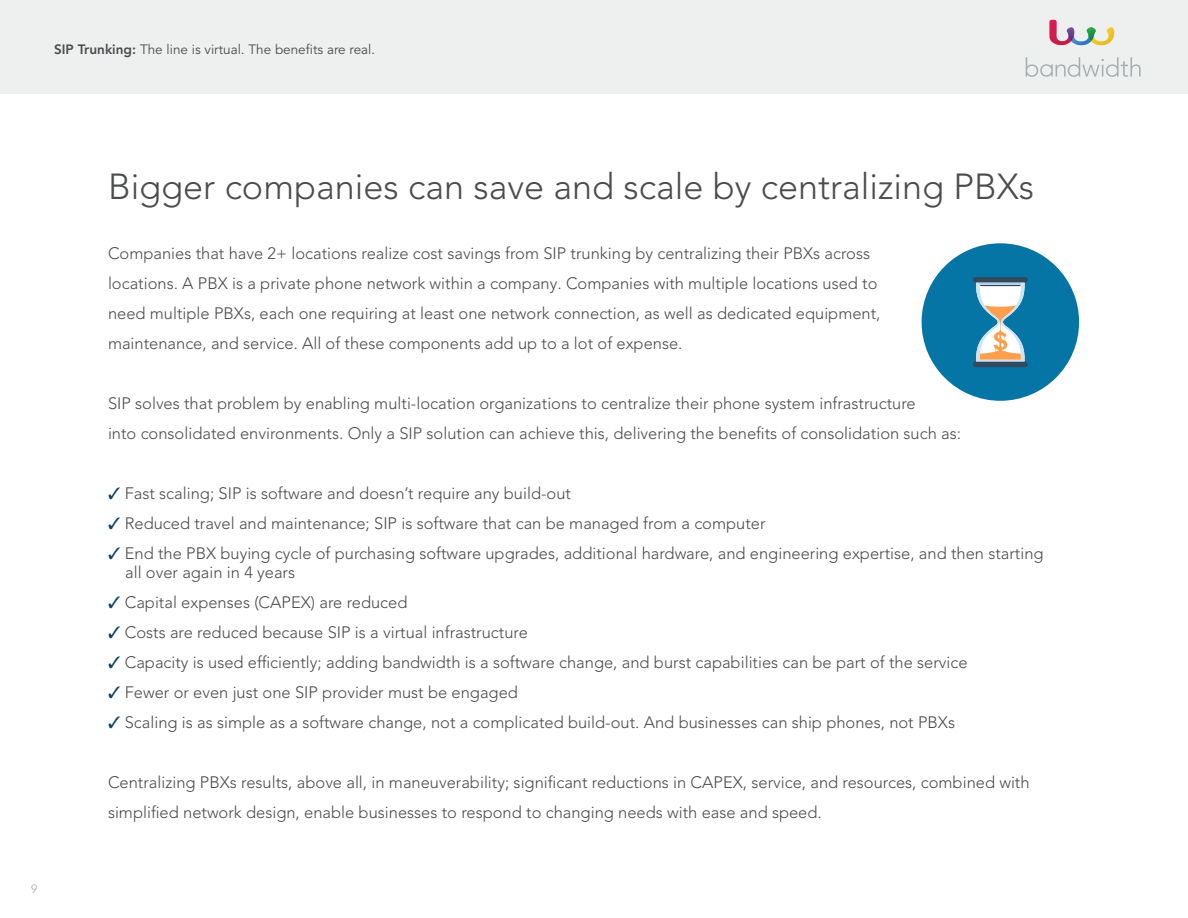
<style>
.page{position:relative;width:1188px;height:918px;background:#fff}
.page>*{position:absolute;margin:0;border:0;box-sizing:border-box;transform-origin:0 0}
.t1{font:300 36px "Avenir LT Pro";color:#4b4c4d}
.t2{font:300 16.5px/30px "Avenir LT Pro";color:#4b4c4d}
.t3{font:13.5px "Avenir LT Pro";color:#4b4c4d}
.t4{font:300 12px "Avenir LT Pro";color:#a8a9ad}
.s1{font-weight:800}
.s2{color:#0a4468}
</style>
<div class="page">
<div style="left:0;top:0;width:1188px;height:93px;background:#eeefef"></div>
<svg style="left:1049px;top:20px;width:66px;height:26px"></svg>
<svg style="left:1026px;top:57px;width:115px;height:20px"></svg>
<div style="left:922px;top:243px;width:157px;height:158px;background:#0575a6;border-radius:50%"></div>
<svg style="left:973px;top:277px;width:55px;height:90px"></svg>
<p class="t3" style="left:54px;top:42px;width:323px"><span class="s1">SIP Trunking:</span> The line is virtual. The benefits are real.</p>
<p class="t4" style="left:31px;top:881px;width:8px">9</p>
<p class="t1" style="left:108px;top:165px;width:928px">Bigger companies can save and scale by centralizing PBXs</p>
<p class="t2" style="left:108px;top:238px;width:774px">Companies that have 2+ locations realize cost savings from SIP trunking by centralizing their PBXs across locations. A PBX is a private phone network within a company. Companies with multiple locations used to need multiple PBXs, each one requiring at least one network connection, as well as dedicated equipment, maintenance, and service. All of these components add up to a lot of expense.</p>
<p class="t2" style="left:108px;top:388px;width:855px">SIP solves that problem by enabling multi-location organizations to centralize their phone system infrastructure<br>into consolidated environments. Only a SIP solution can achieve this, delivering the benefits of consolidation such as:</p>
<p class="t2" style="left:108px;top:478px;width:465px"><span class="s2">✓</span> Fast scaling; SIP is software and doesn’t require any build-out</p>
<p class="t2" style="left:108px;top:508px;width:659px"><span class="s2">✓</span> Reduced travel and maintenance; SIP is software that can be managed from a computer</p>
<p class="t2" style="left:125px;top:544px;width:920px;line-height:19.5px;text-indent:-17px"><span class="s2">✓</span> End the PBX buying cycle of purchasing software upgrades, additional hardware, and engineering expertise, and then starting all over again in 4 years</p>
<p class="t2" style="left:108px;top:588px;width:301px"><span class="s2">✓</span> Capital expenses (CAPEX) are reduced</p>
<p class="t2" style="left:108px;top:618px;width:421px"><span class="s2">✓</span> Costs are reduced because SIP is a virtual infrastructure</p>
<p class="t2" style="left:108px;top:648px;width:861px"><span class="s2">✓</span> Capacity is used efficiently; adding bandwidth is a software change, and burst capabilities can be part of the service</p>
<p class="t2" style="left:108px;top:678px;width:411px"><span class="s2">✓</span> Fewer or even just one SIP provider must be engaged</p>
<p class="t2" style="left:108px;top:708px;width:849px"><span class="s2">✓</span> Scaling is as simple as a software change, not a complicated build-out. And businesses can ship phones, not PBXs</p>
<p class="t2" style="left:108px;top:768px;width:923px">Centralizing PBXs results, above all, in maneuverability; significant reductions in CAPEX, service, and resources, combined with simplified network design, enable businesses to respond to changing needs with ease and speed.</p>
</div>
